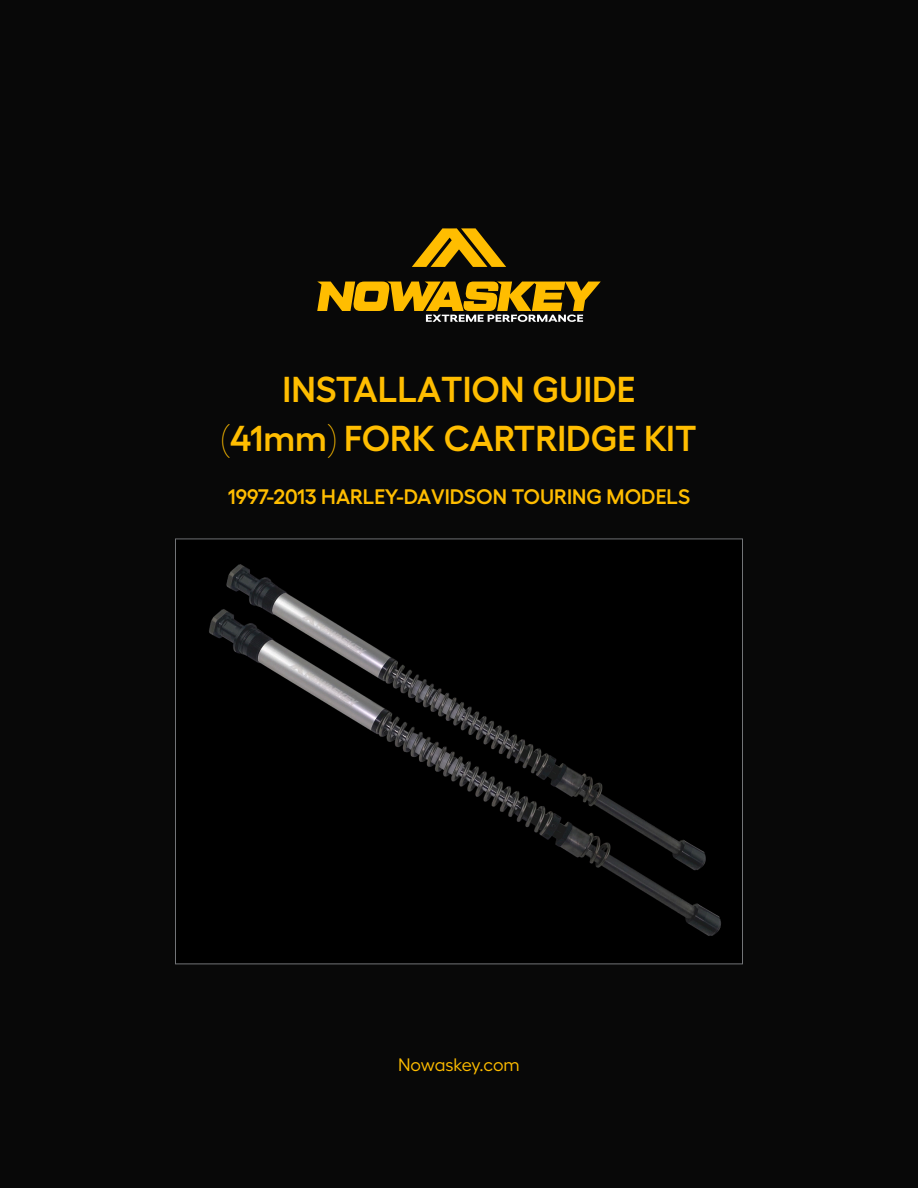
<style>
.page{position:relative;width:918px;height:1188px;background:#080808}
.page>*{position:absolute;margin:0;border:0;box-sizing:border-box;transform-origin:0 0}
.BULLETS{font:600 36px "Hellix";color:#ffbd00}
.BULLETS-2{font:600 21px "Hellix";color:#ffbd00}
.BULLETS-3{font:18px "Hellix";color:#ffbd00}
</style>
<div class="page">
<img style="left:209px;top:564px;width:512px;height:372px">
<svg style="left:412px;top:228px;width:94px;height:39px"></svg>
<svg style="left:317px;top:282px;width:284px;height:40px"></svg>
<p class="BULLETS" style="left:283px;top:360px;width:355px">INSTALLATION GUIDE</p>
<p class="BULLETS" style="left:221px;top:410px;width:477px">(41mm) FORK CARTRIDGE KIT</p>
<p class="BULLETS-2" style="left:228px;top:480px;width:464px">1997-2013 HARLEY-DAVIDSON TOURING MODELS</p>
<p class="BULLETS-3" style="left:398px;top:1051px;width:123px">Nowaskey.com</p>
</div>
